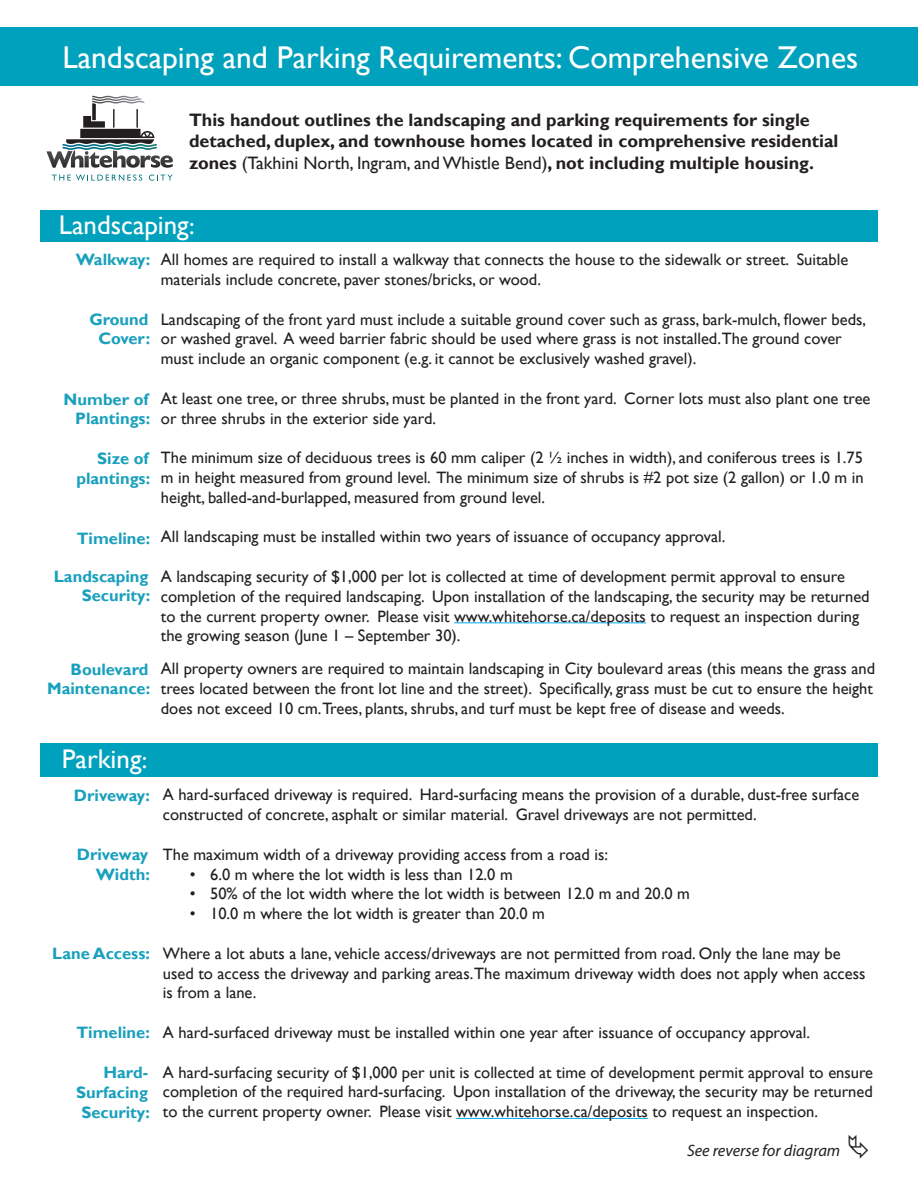
<style>
.page{position:relative;width:918px;height:1188px;background:#fff}
.page>*{position:absolute;margin:0;border:0;box-sizing:border-box;transform-origin:0 0}
.t1{font:31.5px "Gill Sans";color:#fff}
.t2{font:27px "Gill Sans";color:#fff}
.t3{font:700 18px/21.6px "Gill Sans";color:#231f20}
.t4{font:16.5px/19.8px "Gill Sans";color:#231f20}
.t5{font:700 16.5px/19.8px "Gill Sans";color:#19a0bc;text-align:right}
.t6{font:italic 16.5px "Myriad Pro";color:#231f20}
.s1{font-weight:400}
.s2{font-family:"Minion Pro"}
</style>
<div class="page">
<div style="left:40px;top:743px;width:838px;height:33px;background:#00a1bc"></div>
<hr style="left:454px;top:622px;width:192px;height:1px;background:#00aeef">
<hr style="left:456px;top:1118px;width:192px;height:1px;background:#00aeef">
<div style="left:0;top:28px;width:918px;height:58px;background:#00a1bc"></div>
<svg style="left:52px;top:175px;width:90px;height:6px"></svg>
<svg style="left:149px;top:175px;width:24px;height:6px"></svg>
<svg style="left:46px;top:96px;width:127px;height:72px"></svg>
<div style="left:40px;top:210px;width:838px;height:32px;background:#00a1bc"></div>
<p class="t1" style="left:62px;top:39px;width:797px">Landscaping and Parking Requirements: Comprehensive Zones</p>
<p class="t3" style="left:189px;top:109px;width:651px">This handout outlines the landscaping and parking requirements for single detached, duplex, and townhouse homes located in comprehensive residential zones <span class="s1">(Takhini North, Ingram, and Whistle Bend)</span>, not including multiple housing.</p>
<p class="t2" style="left:59px;top:209px;width:138px">Landscaping<span class="s2">:</span></p>
<p class="t5" style="left:76px;top:250px;width:76px">Walkway:</p>
<p class="t5" style="left:89px;top:310px;width:61px">Ground</p>
<p class="t5" style="left:99px;top:329px;width:53px">Cover:</p>
<p class="t5" style="left:64px;top:390px;width:88px">Number of<br>Plantings:</p>
<p class="t5" style="left:76px;top:449px;width:75px">Size of plantings:</p>
<p class="t5" style="left:77px;top:528px;width:75px">Timeline:</p>
<p class="t5" style="left:54px;top:567px;width:98px">Landscaping<br>Security:</p>
<p class="t5" style="left:47px;top:660px;width:105px">Boulevard<br>Maintenance:</p>
<p class="t4" style="left:161px;top:250px;width:689px">All homes are required to install a walkway that connects the house to the sidewalk or street. Suitable materials include concrete, paver stones/bricks, or wood.</p>
<p class="t4" style="left:161px;top:309px;width:707px">Landscaping of the front yard must include a suitable ground cover such as grass, bark-mulch, flower beds, or washed gravel. A weed barrier fabric should be used where grass is not installed.The ground cover must include an organic component (e.g. it cannot be exclusively washed gravel).</p>
<p class="t4" style="left:161px;top:389px;width:711px">At least one tree, or three shrubs, must be planted in the front yard. Corner lots must also plant one tree or three shrubs in the exterior side yard.</p>
<p class="t4" style="left:161px;top:448px;width:704px;text-align:justify">The minimum size of deciduous trees is 60 mm caliper (2 ½ inches in width), and coniferous trees is 1.75 m in height measured from ground level. The minimum size of shrubs is #2 pot size (2 gallon) or 1.0 m in height, balled-and-burlapped, measured from ground level.</p>
<p class="t4" style="left:161px;top:527px;width:566px">All landscaping must be installed within two years of issuance of occupancy approval.</p>
<p class="t4" style="left:161px;top:567px;width:710px">A landscaping security of $1,000 per lot is collected at time of development permit approval to ensure completion of the required landscaping. Upon installation of the landscaping, the security may be returned to the current property owner. Please visit www.whitehorse.ca/deposits to request an inspection during the growing season (June 1 – September 30).</p>
<p class="t4" style="left:161px;top:659px;width:716px">All property owners are required to maintain landscaping in City boulevard areas (this means the grass and trees located between the front lot line and the street). Specifically, grass must be cut to ensure the height does not exceed 10 cm.Trees, plants, shrubs, and turf must be kept free of disease and weeds.</p>
<p class="t2" style="left:62px;top:743px;width:88px">Parking<span class="s2">:</span></p>
<p class="t5" style="left:74px;top:786px;width:77px">Driveway:</p>
<p class="t5" style="left:77px;top:845px;width:73px">Driveway</p>
<p class="t5" style="left:96px;top:865px;width:56px">Width:</p>
<p class="t5" style="left:52px;top:944px;width:99px">Lane Access:</p>
<p class="t5" style="left:76px;top:1023px;width:75px">Timeline:</p>
<p class="t5" style="left:76px;top:1063px;width:75px">Hard-<br>Surfacing<br>Security:</p>
<p class="t4" style="left:163px;top:785px;width:698px">A hard-surfaced driveway is required. Hard-surfacing means the provision of a durable, dust-free surface constructed of concrete, asphalt or similar material. Gravel driveways are not permitted.</p>
<p class="t4" style="left:163px;top:845px;width:447px">The maximum width of a driveway providing access from a road is:</p>
<p class="t4" style="left:190px;top:864px;width:324px">• 6.0 m where the lot width is less than 12.0 m</p>
<p class="t4" style="left:190px;top:884px;width:502px">• 50% of the lot width where the lot width is between 12.0 m and 20.0 m</p>
<p class="t4" style="left:190px;top:904px;width:357px">• 10.0 m where the lot width is greater than 20.0 m</p>
<p class="t4" style="left:163px;top:944px;width:704px">Where a lot abuts a lane, vehicle access/driveways are not permitted from road. Only the lane may be used to access the driveway and parking areas.The maximum driveway width does not apply when access is from a lane.</p>
<p class="t4" style="left:163px;top:1023px;width:649px">A hard-surfaced driveway must be installed within one year after issuance of occupancy approval.</p>
<p class="t4" style="left:163px;top:1062px;width:712px;text-align:justify">A hard-surfacing security of $1,000 per unit is collected at time of development permit approval to ensure completion of the required hard-surfacing. Upon installation of the driveway, the security may be returned to the current property owner. Please visit www.whitehorse.ca/deposits to request an inspection.</p>
<p class="t6" style="left:687px;top:1141px;width:155px">See reverse for diagram</p>
</div>
